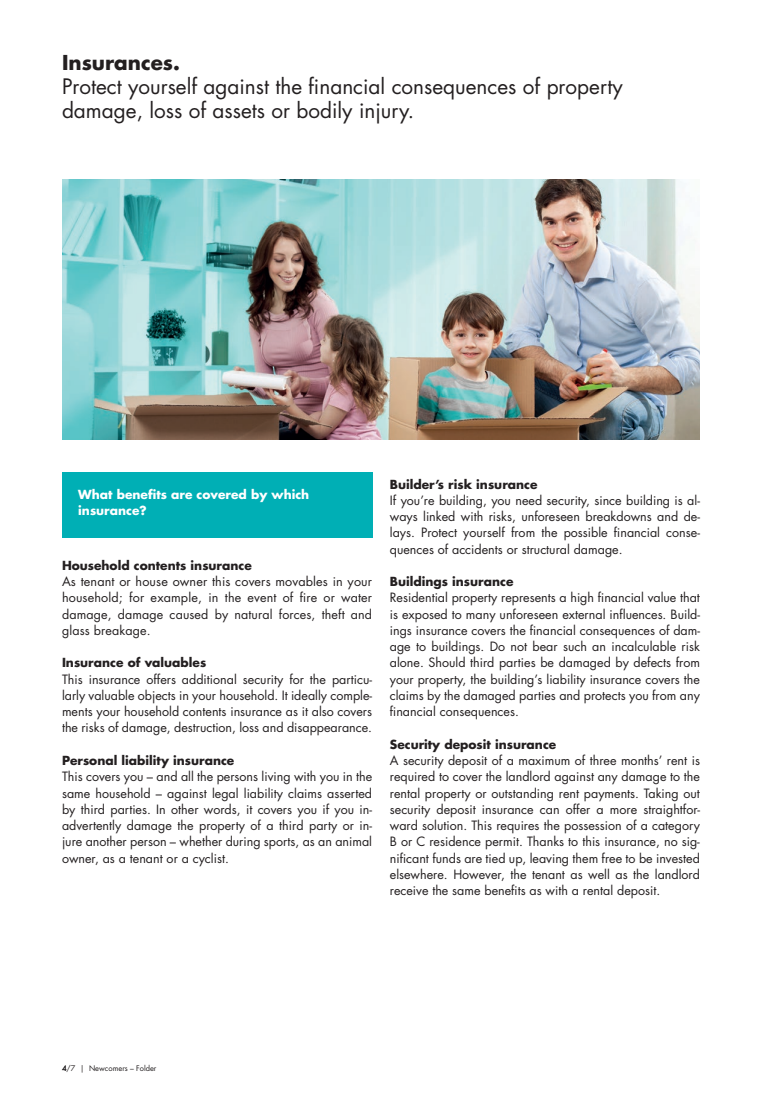
<style>
.page{position:relative;width:762px;height:1099px;background:#fff}
.page>*{position:absolute;margin:0;border:0;box-sizing:border-box;transform-origin:0 0}
.t1{font:20.75px/24.4px "Futura Std";color:#231f20}
.t2{font:700 20px "Futura Std";color:#231f20}
.t3{font:12.5px/16.2px "Futura Std";color:#231f20;text-align:justify}
.t4{font:700 12.25px "Futura Std";color:#231f20}
.t5{font:700 12.25px/16.2px "Futura Std";color:#fff}
.t6{font:7.5px "Futura Std";color:#231f20}
</style>
<div class="page">
<div style="left:62px;top:472px;width:310px;height:65px;background:#00afb5"></div>
<img style="left:62px;top:180px;width:638px;height:260px">
<h2 class="t2" style="left:62px;top:49px;width:120px">Insurances.</h2>
<h1 class="t1" style="left:62px;top:74px;width:562px">Protect yourself against the financial consequences of property damage, loss of assets or bodily injury.</h1>
<p class="t5" style="left:78px;top:486px;width:233px">What benefits are covered by which insurance?</p>
<p class="t4" style="left:62px;top:557px;width:191px">Household contents insurance</p>
<p class="t3" style="left:62px;top:573px;width:312px">As tenant or house owner this covers movables in your household; for example, in the event of fire or water damage, damage caused by natural forces, theft and glass breakage.</p>
<p class="t4" style="left:62px;top:654px;width:146px">Insurance of valuables</p>
<p class="t3" style="left:62px;top:671px;width:312px">This insurance offers additional security for the particu&shy;larly valuable objects in your household. It ideally comple&shy;ments your household contents insurance as it also covers the risks of damage, destruction, loss and disappearance.</p>
<p class="t4" style="left:62px;top:752px;width:174px">Personal liability insurance</p>
<p class="t3" style="left:62px;top:768px;width:312px">This covers you – and all the persons living with you in the same household – against legal liability claims asserted by third parties. In other words, it covers you if you in&shy;advertently damage the property of a third party or in&shy;jure another person – whether during sports, as an animal owner, as a tenant or a cyclist.</p>
<p class="t4" style="left:390px;top:476px;width:149px">Builder’s risk insurance</p>
<p class="t3" style="left:390px;top:492px;width:312px">If you’re building, you need security, since building is al&shy;ways linked with risks, unforeseen breakdowns and de&shy;lays. Protect yourself from the possible financial conse&shy;quences of accidents or structural damage.</p>
<p class="t4" style="left:390px;top:573px;width:125px">Buildings insurance</p>
<p class="t3" style="left:390px;top:590px;width:312px">Residential property represents a high financial value that is exposed to many unforeseen external influences. Build&shy;ings insurance covers the financial consequences of dam&shy;age to buildings. Do not bear such an incalculable risk alone. Should third parties be damaged by defects from your property, the building’s liability insurance covers the claims by the damaged parties and protects you from any financial consequences.</p>
<p class="t4" style="left:390px;top:736px;width:168px">Security deposit insurance</p>
<p class="t3" style="left:390px;top:752px;width:312px">A security deposit of a maximum of three months’ rent is required to cover the landlord against any damage to the rental property or outstanding rent payments. Taking out security deposit insurance can offer a more straightfor&shy;ward solution. This requires the possession of a category B or C residence permit. Thanks to this insurance, no sig&shy;nificant funds are tied up, leaving them free to be invested elsewhere. However, the tenant as well as the landlord receive the same benefits as with a rental deposit.</p>
<p class="t6" style="left:62px;top:1063px;width:96px">4/7 | Newcomers – Folder</p>
</div>
